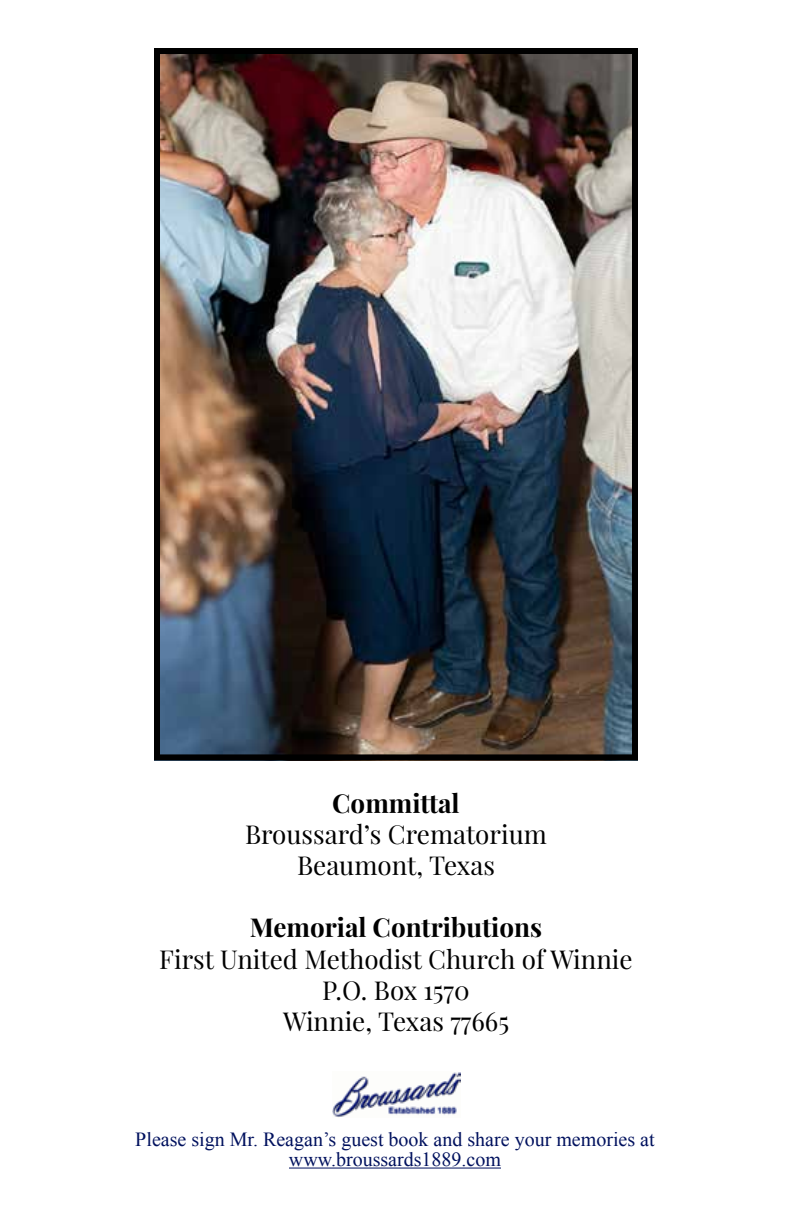
<style>
.page{position:relative;width:792px;height:1224px;background:#fff}
.page>*{position:absolute;margin:0;border:0;box-sizing:border-box;transform-origin:0 0}
.t1{font:26px/31.2px "Playfair Display";color:#000;text-align:center}
.t2{font:700 26px "Playfair Display";color:#000}
.t3{font:20px/20px "Times New Roman";color:#00115e;text-align:center}
</style>
<div class="page">
<img style="left:333px;top:1072px;width:127px;height:46px">
<hr style="left:289px;top:1168px;width:212px;height:1px;background:#00115e">
<img style="left:161px;top:55px;width:470px;height:698px">
<div style="left:154px;top:48px;width:484px;height:712px;border:6px solid #000"></div>
<p class="t2" style="left:332px;top:787px;width:129px">Committal</p>
<p class="t1" style="left:245px;top:818px;width:303px">Broussard’s Crematorium<br>Beaumont, Texas</p>
<p class="t2" style="left:250px;top:911px;width:294px">Memorial Contributions</p>
<p class="t1" style="left:159px;top:943px;width:475px">First United Methodist Church of Winnie<br>P.O. Box 1570<br>Winnie, Texas 77665</p>
<p class="t3" style="left:135px;top:1129px;width:521px">Please sign Mr. Reagan’s guest book and share your memories at www.broussards1889.com</p>
</div>
